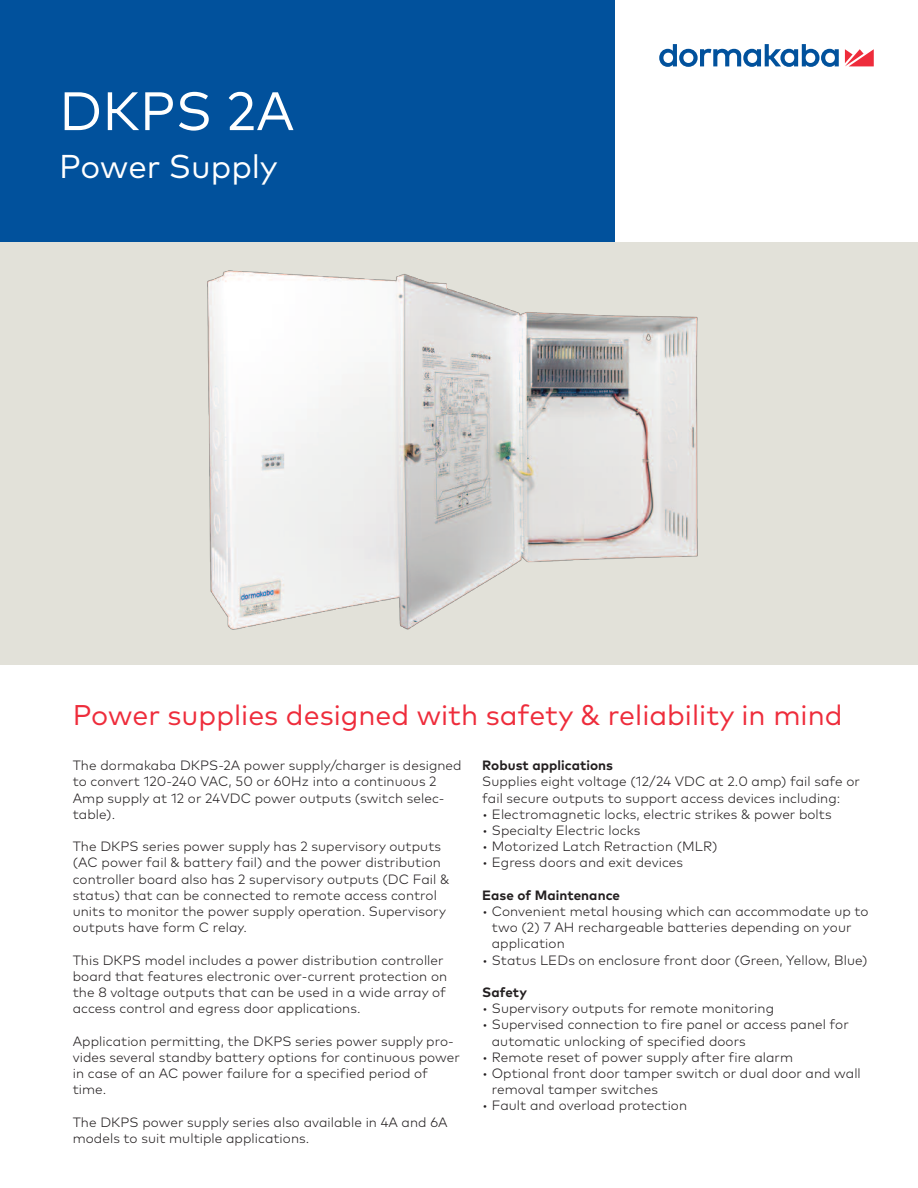
<style>
.page{position:relative;width:918px;height:1188px;background:#fff}
.page>*{position:absolute;margin:0;border:0;box-sizing:border-box;transform-origin:0 0}
.t1{font:54px "Mark Pro";color:#fff}
.t2{font:33px "Mark Pro";color:#fff}
.t3{font:28.5px "Mark Pro";color:#ee2c3b}
.t4{font:300 13.5px/16.2px "Mark Pro";letter-spacing:.005em;color:#231f20}
.t5{font:700 13.5px "Mark Pro";letter-spacing:.005em;color:#231f20}
</style>
<div class="page">
<svg style="left:845px;top:49px;width:29px;height:17px"></svg>
<svg style="left:659px;top:44px;width:180px;height:23px"></svg>
<div style="left:0;top:0;width:614px;height:243px;background:#01519c"></div>
<div style="left:0;top:243px;width:918px;height:422px;background:#e2e1d9"></div>
<img style="left:207px;top:270px;width:491px;height:360px">
<h1 class="t1" style="left:59px;top:80px;width:237px">DKPS 2A</h1>
<h2 class="t2" style="left:59px;top:148px;width:220px">Power Supply</h2>
<h3 class="t3" style="left:73px;top:698px;width:771px">Power supplies designed with safety &amp; reliability in mind</h3>
<p class="t4" style="left:73px;top:757px;width:390px">The dormakaba DKPS-2A power supply/charger is designed to convert 120-240 VAC, 50 or 60Hz into a continuous 2<br>Amp supply at 12 or 24VDC power outputs (switch selec&shy;table).</p>
<p class="t4" style="left:73px;top:838px;width:378px">The DKPS series power supply has 2 supervisory outputs (AC power fail &amp; battery fail) and the power distribution controller board also has 2 supervisory outputs (DC Fail &amp; status) that can be connected to remote access control units to monitor the power supply operation. Supervisory outputs have form C relay.</p>
<p class="t4" style="left:73px;top:952px;width:376px">This DKPS model includes a power distribution controller board that features electronic over-current protection on the 8 voltage outputs that can be used in a wide array of access control and egress door applications.</p>
<p class="t4" style="left:73px;top:1033px;width:389px">Application permitting, the DKPS series power supply pro&shy;vides several standby battery options for continuous power in case of an AC power failure for a specified period of time.</p>
<p class="t4" style="left:73px;top:1114px;width:376px">The DKPS power supply series also available in 4A and 6A models to suit multiple applications.</p>
<p class="t5" style="left:482px;top:758px;width:132px">Robust applications</p>
<p class="t4" style="left:482px;top:774px;width:379px">Supplies eight voltage (12/24 VDC at 2.0 amp) fail safe or fail secure outputs to support access devices including:</p>
<p class="t4" style="left:482px;top:806px;width:351px">• Electromagnetic locks, electric strikes &amp; power bolts</p>
<p class="t4" style="left:482px;top:822px;width:160px">• Specialty Electric locks</p>
<p class="t4" style="left:482px;top:838px;width:237px">• Motorized Latch Retraction (MLR)</p>
<p class="t4" style="left:482px;top:855px;width:202px">• Egress doors and exit devices</p>
<p class="t5" style="left:482px;top:887px;width:139px">Ease of Maintenance</p>
<p class="t4" style="left:492px;top:903px;width:378px;text-indent:-10px">• Convenient metal housing which can accommodate up to two (2) 7 AH rechargeable batteries depending on your application</p>
<p class="t4" style="left:482px;top:952px;width:387px">• Status LEDs on enclosure front door (Green, Yellow, Blue)</p>
<p class="t5" style="left:482px;top:984px;width:46px">Safety</p>
<p class="t4" style="left:482px;top:1000px;width:293px">• Supervisory outputs for remote monitoring</p>
<p class="t4" style="left:492px;top:1017px;width:359px;text-indent:-10px">• Supervised connection to fire panel or access panel for automatic unlocking of specified doors</p>
<p class="t4" style="left:482px;top:1049px;width:312px">• Remote reset of power supply after fire alarm</p>
<p class="t4" style="left:492px;top:1065px;width:371px;text-indent:-10px">• Optional front door tamper switch or dual door and wall removal tamper switches</p>
<p class="t4" style="left:482px;top:1098px;width:206px">• Fault and overload protection</p>
</div>
